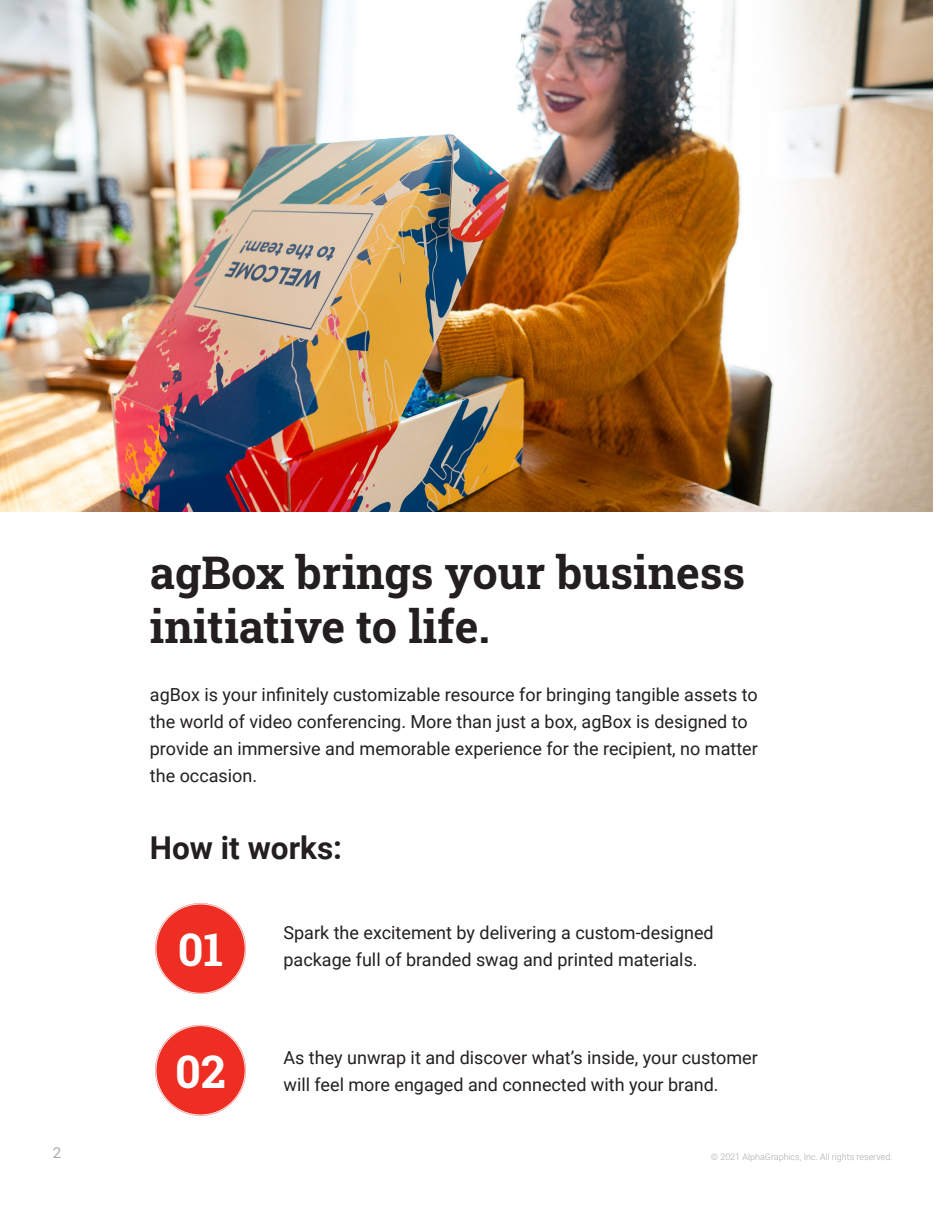
<style>
.page{position:relative;width:945px;height:1215px;background:#fff}
.page>*{position:absolute;margin:0;border:0;box-sizing:border-box;transform-origin:0 0}
.t1{font:700 45px/54px "Roboto Slab";color:#231f20}
.t2{font:700 45px "Roboto Slab";color:#fff}
.t3{font:700 31.5px "Roboto";color:#231f20}
.t4{font:18px/27px "Roboto";color:#231f20}
.t5{font:15px "Roboto";color:#a8a9ad}
.t6{font:300 9px "Roboto";color:#a8a9ad}
</style>
<div class="page">
<img style="left:1px;top:0;width:931px;height:511px">
<svg style="left:155px;top:1025px;width:91px;height:91px"></svg>
<svg style="left:155px;top:903px;width:91px;height:91px"></svg>
<h1 class="t1" style="left:150px;top:544px;width:597px">agBox brings your business initiative to life.</h1>
<p class="t4" style="left:150px;top:681px;width:609px">agBox is your infinitely customizable resource for bringing tangible assets to the world of video conferencing. More than just a box, agBox is designed to provide an immersive and memorable experience for the recipient, no matter the occasion.</p>
<h2 class="t3" style="left:150px;top:826px;width:194px">How it works:</h2>
<h1 class="t2" style="left:178px;top:919px;width:47px">01</h1>
<h1 class="t2" style="left:175px;top:1040px;width:52px">02</h1>
<p class="t4" style="left:283px;top:918px;width:432px">Spark the excitement by delivering a custom-designed package full of branded swag and printed materials.</p>
<p class="t4" style="left:283px;top:1043px;width:476px">As they unwrap it and discover what’s inside, your customer will feel more engaged and connected with your brand.</p>
<p class="t5" style="left:53px;top:1142px;width:10px">2</p>
<p class="t6" style="left:711px;top:1151px;width:183px">© 2021 AlphaGraphics, Inc. All rights reserved.</p>
</div>
